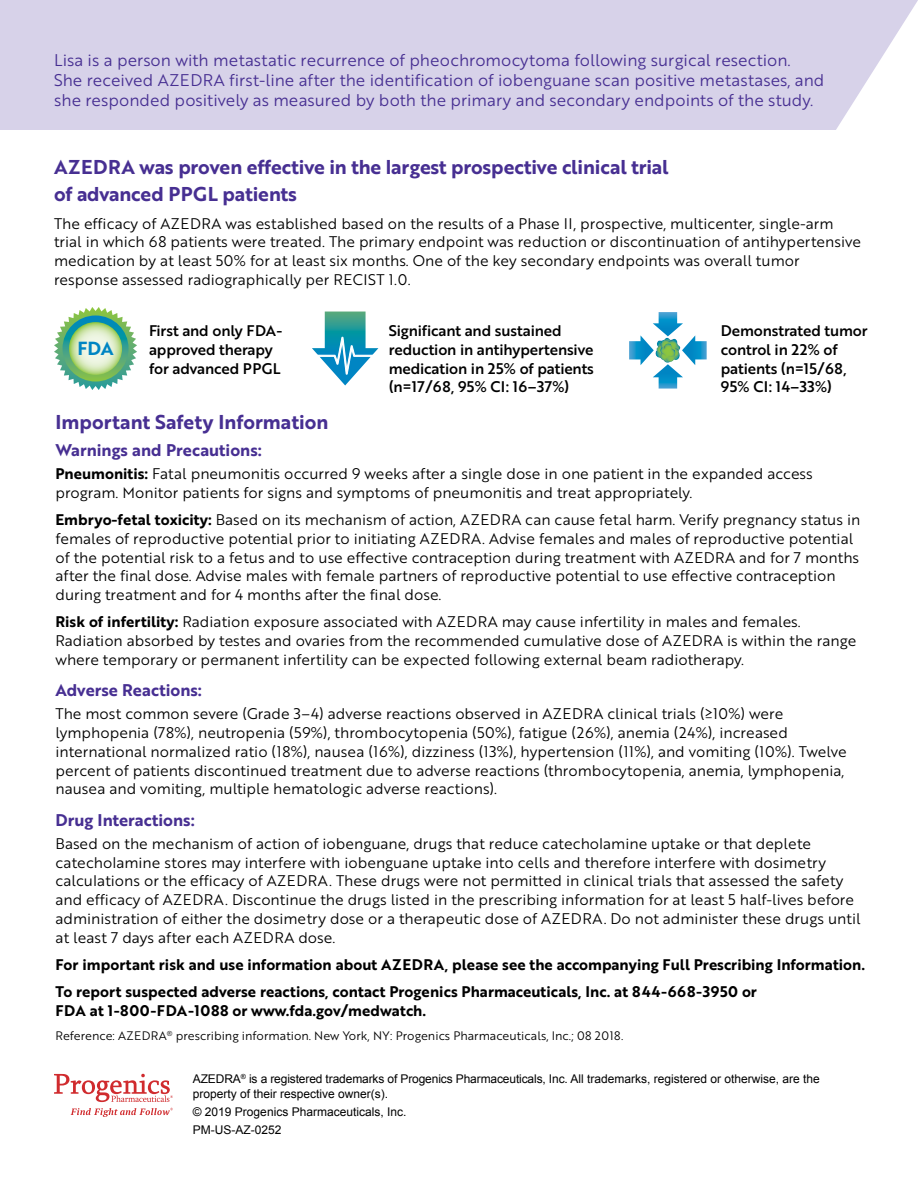
<style>
.page{position:relative;width:918px;height:1188px;background:#fff}
.page>*{position:absolute;margin:0;border:0;box-sizing:border-box;transform-origin:0 0}
.Body{font:19.5px/27px "Brother 1816 Bold";letter-spacing:-.01em;color:#472f92}
.Graph_Body{font:18.45px "Brother 1816 Bold";color:#0085c3}
.Body-2{font:16.5px/20.2px "Brother 1816 Book";color:#472f92}
.t1{font:16.5px "Brother 1816 Bold";color:#472f92}
.Body-3{font:15px/18.8px "Brother 1816 Book";color:#000}
.Body-4{font:15px/18.8px "Brother 1816 Bold";color:#000}
.Body-5{font:15px/18.8px "Brother 1816 Medium";letter-spacing:-.01em;color:#000}
.t2{font:12px/15px "Arial";color:#000}
.Footnote{font:12px "Brother 1816 Book";color:#000}
.s1{font-family:"Brother 1816 Bold"}
</style>
<div class="page">
<svg style="left:54px;top:1074px;width:119px;height:28px"></svg>
<svg style="left:71px;top:1108px;width:102px;height:9px"></svg>
<div style="left:0;top:0;width:918px;height:130px;background:#d7d2e9"></div>
<svg style="left:54px;top:307px;width:83px;height:83px"></svg>
<svg style="left:63px;top:315px;width:66px;height:67px"></svg>
<svg style="left:69px;top:322px;width:53px;height:53px"></svg>
<svg style="left:629px;top:312px;width:78px;height:77px"></svg>
<svg style="left:312px;top:312px;width:66px;height:73px"></svg>
<p class="Body-2" style="left:54px;top:49px;width:772px">Lisa is a person with metastatic recurrence of pheochromocytoma following surgical resection.<br>She received AZEDRA first-line after the identification of iobenguane scan positive metastases, and she responded positively as measured by both the primary and secondary endpoints of the study.</p>
<p class="Body" style="left:54px;top:153px;width:616px">AZEDRA was proven effective in the largest prospective clinical trial of advanced PPGL patients</p>
<p class="Body-3" style="left:54px;top:213px;width:808px">The efficacy of AZEDRA was established based on the results of a Phase II, prospective, multicenter, single-arm trial in which 68 patients were treated. The primary endpoint was reduction or discontinuation of antihypertensive medication by at least 50% for at least six months. One of the key secondary endpoints was overall tumor response assessed radiographically per RECIST 1.0.</p>
<p class="Body-5" style="left:149px;top:321px;width:135px">First and only FDA&shy;approved therapy for advanced PPGL</p>
<p class="Body-5" style="left:389px;top:321px;width:207px">Significant and sustained reduction in antihypertensive medication in 25% of patients (n=17/68, 95% CI: 16–37%)</p>
<p class="Body-5" style="left:721px;top:321px;width:148px">Demonstrated tumor control in 22% of patients (n=15/68,<br>95% CI: 14–33%)</p>
<p class="Graph_Body" style="left:77px;top:335px;width:38px">FDA</p>
<h2 class="Body" style="left:56px;top:408px;width:275px">Important Safety Information</h2>
<h3 class="t1" style="left:56px;top:437px;width:208px">Warnings and Precautions:</h3>
<p class="Body-3" style="left:56px;top:464px;width:759px"><span class="s1">Pneumonitis:</span> Fatal pneumonitis occurred 9 weeks after a single dose in one patient in the expanded access program. Monitor patients for signs and symptoms of pneumonitis and treat appropriately.</p>
<p class="Body-3" style="left:56px;top:510px;width:806px"><span class="s1">Embryo-fetal toxicity:</span> Based on its mechanism of action, AZEDRA can cause fetal harm. Verify pregnancy status in females of reproductive potential prior to initiating AZEDRA. Advise females and males of reproductive potential of the potential risk to a fetus and to use effective contraception during treatment with AZEDRA and for 7 months after the final dose. Advise males with female partners of reproductive potential to use effective contraception during treatment and for 4 months after the final dose.</p>
<p class="Body-3" style="left:56px;top:612px;width:802px"><span class="s1">Risk of infertility:</span> Radiation exposure associated with AZEDRA may cause infertility in males and females.<br>Radiation absorbed by testes and ovaries from the recommended cumulative dose of AZEDRA is within the range where temporary or permanent infertility can be expected following external beam radiotherapy.</p>
<h3 class="t1" style="left:56px;top:678px;width:148px">Adverse Reactions:</h3>
<p class="Body-3" style="left:56px;top:704px;width:793px">The most common severe (Grade 3–4) adverse reactions observed in AZEDRA clinical trials (≥10%) were lymphopenia (78%), neutropenia (59%), thrombocytopenia (50%), fatigue (26%), anemia (24%), increased international normalized ratio (18%), nausea (16%), dizziness (13%), hypertension (11%), and vomiting (10%). Twelve percent of patients discontinued treatment due to adverse reactions (thrombocytopenia, anemia, lymphopenia, nausea and vomiting, multiple hematologic adverse reactions).</p>
<h3 class="t1" style="left:56px;top:807px;width:141px">Drug Interactions:</h3>
<p class="Body-3" style="left:56px;top:833px;width:807px">Based on the mechanism of action of iobenguane, drugs that reduce catecholamine uptake or that deplete catecholamine stores may interfere with iobenguane uptake into cells and therefore interfere with dosimetry calculations or the efficacy of AZEDRA. These drugs were not permitted in clinical trials that assessed the safety and efficacy of AZEDRA. Discontinue the drugs listed in the prescribing information for at least 5 half-lives before administration of either the dosimetry dose or a therapeutic dose of AZEDRA. Do not administer these drugs until at least 7 days after each AZEDRA dose.</p>
<p class="Body-4" style="left:56px;top:955px;width:811px">For important risk and use information about AZEDRA, please see the accompanying Full Prescribing Information.</p>
<p class="Body-4" style="left:56px;top:982px;width:703px">To report suspected adverse reactions, contact Progenics Pharmaceuticals, Inc. at 844-668-3950 or<br>FDA at 1-800-FDA-1088 or www.fda.gov/medwatch.</p>
<p class="Footnote" style="left:56px;top:1027px;width:569px">Reference: AZEDRA<sup>®</sup> prescribing information. New York, NY: Progenics Pharmaceuticals, Inc.; 08 2018.</p>
<p class="t2" style="left:193px;top:1071px;width:629px">AZEDRA<sup>®</sup> is a registered trademarks of Progenics Pharmaceuticals, Inc. All trademarks, registered or otherwise, are the property of their respective owner(s).</p>
<p class="t2" style="left:193px;top:1103px;width:215px;line-height:18.3px">© 2019 Progenics Pharmaceuticals, Inc.<br>PM-US-AZ-0252</p>
</div>
